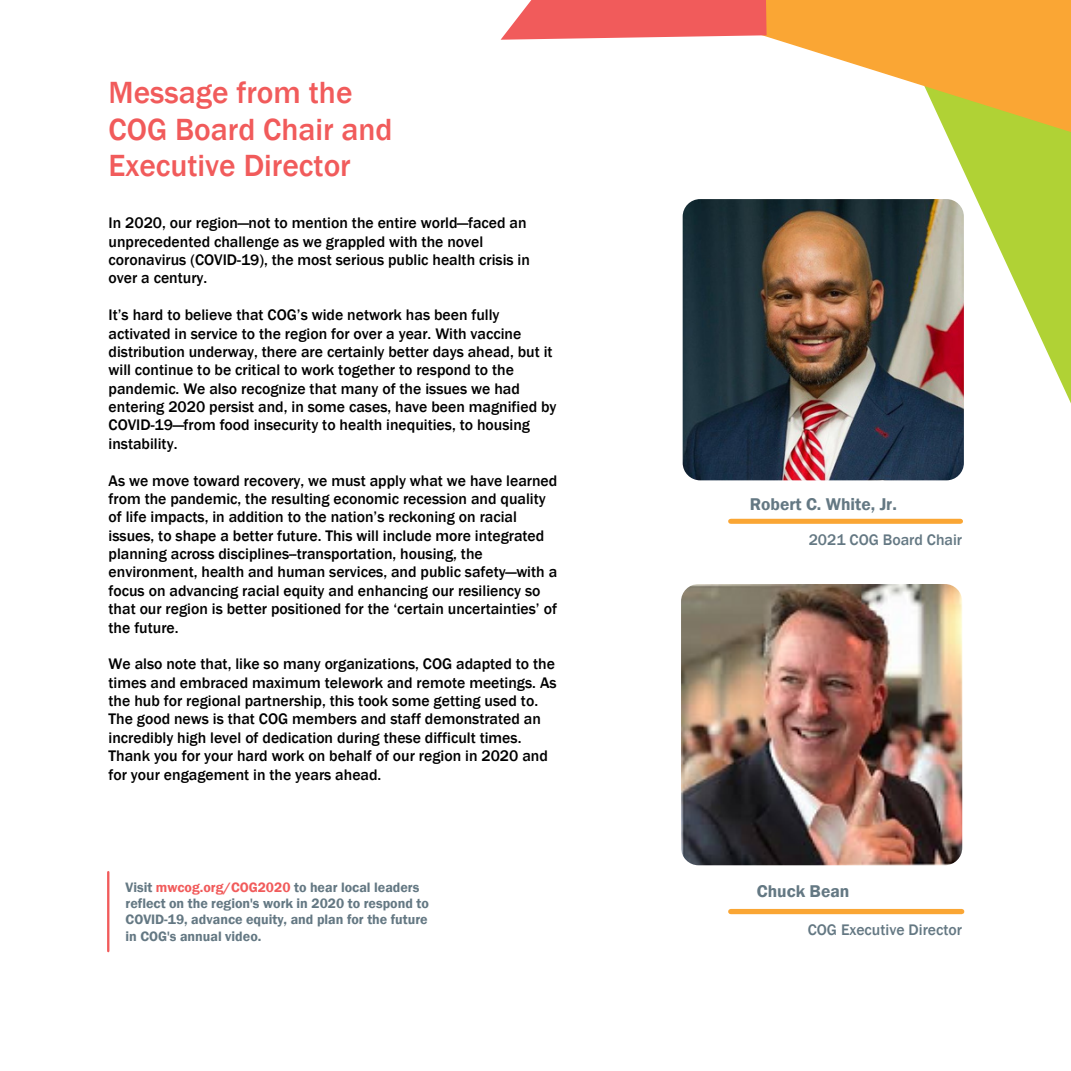
<style>
.page{position:relative;width:1071px;height:1071px;background:#fff}
.page>*{position:absolute;margin:0;border:0;box-sizing:border-box;transform-origin:0 0}
.t1{font:500 31.5px/36.8px "Franklin Gothic";color:#f15b5b}
.t2{font:600 17.5px "Franklin Gothic";color:#647883}
.t3{font:500 15.75px/18.4px "Franklin Gothic";color:#000}
.t4{font:500 15.75px "Franklin Gothic";color:#647883}
.t5{font:600 14px/16.3px "Franklin Gothic";color:#647883}
.s1{color:#f15b5b}
</style>
<div class="page">
<svg style="left:731px;top:139px;width:340px;height:342px"></svg>
<svg style="left:767px;top:0;width:304px;height:139px;fill:#faa634"></svg>
<svg style="left:500px;top:0;width:267px;height:40px;background:#f26f6e"></svg>
<img style="left:683px;top:199px;width:281px;height:281px;border-radius:17px">
<img style="left:681px;top:584px;width:281px;height:281px;border-radius:17px">
<div style="left:731px;top:519px;width:229px;height:5px;background:#faa634"></div>
<div style="left:731px;top:909px;width:231px;height:5px;background:#faa634"></div>
<hr style="left:107px;top:872px;width:3px;height:79px;background:#f15b5b">
<p class="t1" style="left:109px;top:73px;width:245px">Message from the</p>
<p class="t1" style="left:109px;top:110px;width:285px">COG Board Chair and<br>Executive Director</p>
<p class="t3" style="left:109px;top:214px;width:420px">In 2020, our region—not to mention the entire world—faced an</p>
<p class="t3" style="left:109px;top:232px;width:423px">unprecedented challenge as we grappled with the novel coronavirus (COVID-19), the most serious public health crisis in over a century.</p>
<p class="t3" style="left:109px;top:305px;width:449px">It’s hard to believe that COG’s wide network has been fully activated in service to the region for over a year. With vaccine distribution underway, there are certainly better days ahead, but it will continue to be critical to work together to respond to the pandemic. We also recognize that many of the issues we had entering 2020 persist and, in some cases, have been magnified by COVID-19—from food insecurity to health inequities, to housing instability.</p>
<p class="t3" style="left:109px;top:471px;width:450px">As we move toward recovery, we must apply what we have learned from the pandemic, the resulting economic recession and quality of life impacts, in addition to the nation’s reckoning on racial issues, to shape a better future. This will include more integrated planning across disciplines--transportation, housing, the environment, health and human services, and public safety—with a focus on advancing racial equity and enhancing our resiliency so that our region is better positioned for the ‘certain uncertainties’ of the future.</p>
<p class="t3" style="left:109px;top:655px;width:450px">We also note that, like so many organizations, COG adapted to the times and embraced maximum telework and remote meetings. As the hub for regional partnership, this took some getting used to.<br>The good news is that COG members and staff demonstrated an incredibly high level of dedication during these difficult times.<br>Thank you for your hard work on behalf of our region in 2020 and for your engagement in the years ahead.</p>
<p class="t5" style="left:126px;top:879px;width:305px">Visit <span class="s1">mwcog.org/COG2020</span> to hear local leaders reflect on the region's work in 2020 to respond to COVID-19, advance equity, and plan for the future in COG's annual video.</p>
<p class="t2" style="left:750px;top:494px;width:149px">Robert C. White, Jr.</p>
<p class="t4" style="left:809px;top:531px;width:155px">2021 COG Board Chair</p>
<p class="t2" style="left:757px;top:881px;width:94px">Chuck Bean</p>
<p class="t4" style="left:808px;top:920px;width:156px">COG Executive Director</p>
</div>
